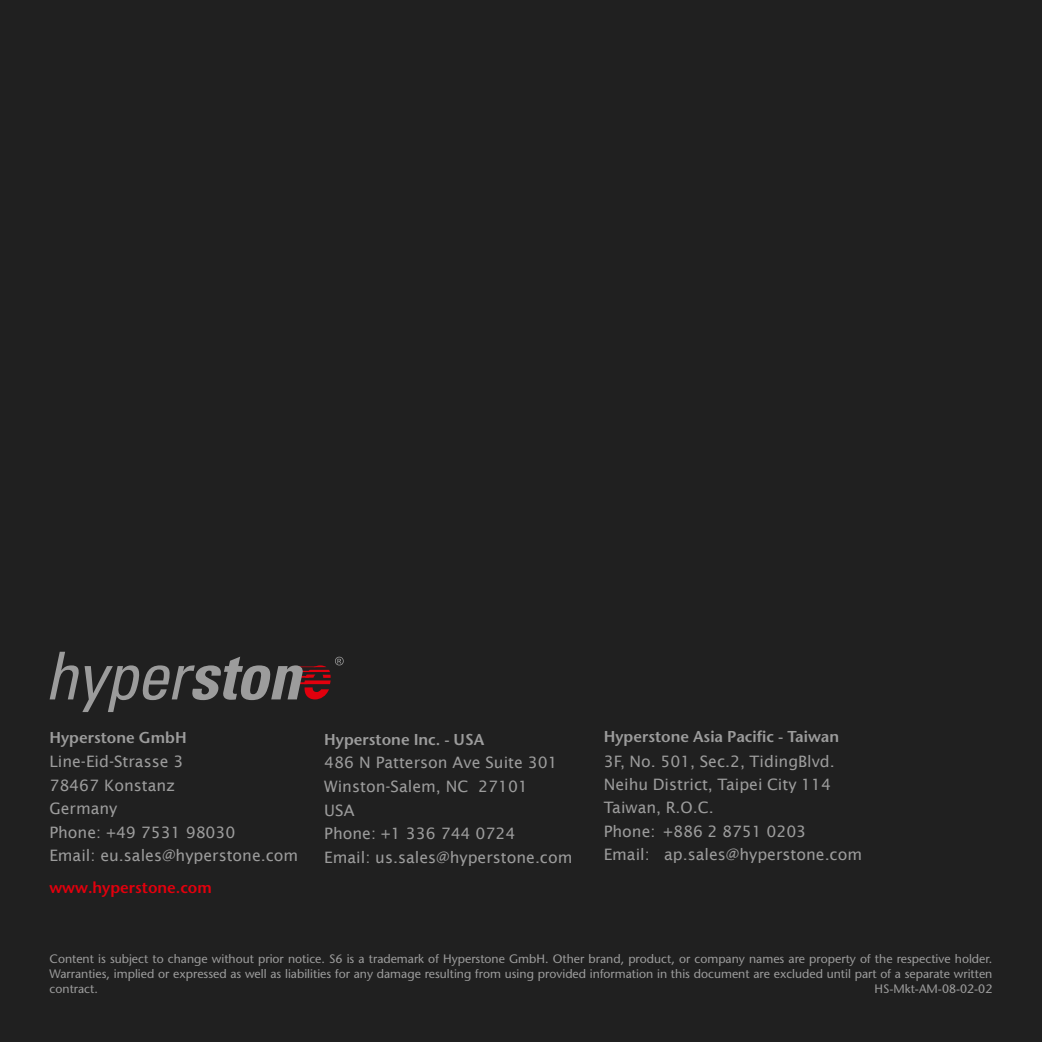
<style>
.page{position:relative;width:1042px;height:1042px;background:#202020}
.page>*{position:absolute;margin:0;border:0;box-sizing:border-box;transform-origin:0 0}
.t1{font:15.75px/23.6px "Lucida Sans";color:#9c9c9c}
.t2{font:600 15.75px "Stone Sans";color:#9c9c9c}
.t3{font:600 15.75px "Stone Sans";color:#e2000d}
.t4{font:12.25px/14.7px "Stone Sans";color:#9c9c9c;text-align:justify}
</style>
<div class="page">
<svg style="left:50px;top:652px;width:294px;height:60px"></svg>
<p class="t2" style="left:49px;top:728px;width:139px">Hyperstone GmbH</p>
<p class="t1" style="left:49px;top:749px;width:250px">Line-Eid-Strasse 3<br>78467 Konstanz<br>Germany<br>Phone: +49 7531 98030<br>Email: eu.sales@hyperstone.com</p>
<p class="t3" style="left:49px;top:877px;width:164px">www.hyperstone.com</p>
<p class="t2" style="left:324px;top:729px;width:161px">Hyperstone Inc. - USA</p>
<p class="t1" style="left:324px;top:751px;width:250px">486 N Patterson Ave Suite 301<br>Winston-Salem, NC 27101<br>USA<br>Phone: +1 336 744 0724<br>Email: us.sales@hyperstone.com</p>
<p class="t2" style="left:604px;top:727px;width:237px">Hyperstone Asia Pacific - Taiwan</p>
<p class="t1" style="left:604px;top:749px;width:260px">3F, No. 501, Sec.2, TidingBlvd.<br>Neihu District, Taipei City 114<br>Taiwan, R.O.C.<br>Phone: +886 2 8751 0203<br>Email: ap.sales@hyperstone.com</p>
<p class="t4" style="left:50px;top:951px;width:944px">Content is subject to change without prior notice. S6 is a trademark of Hyperstone GmbH. Other brand, product, or company names are property of the respective holder.<br>Warranties, implied or expressed as well as liabilities for any damage resulting from using provided information in this document are excluded until part of a separate written contract.</p>
<p class="t4" style="left:874px;top:981px;width:119px">HS-Mkt-AM-08-02-02</p>
</div>
